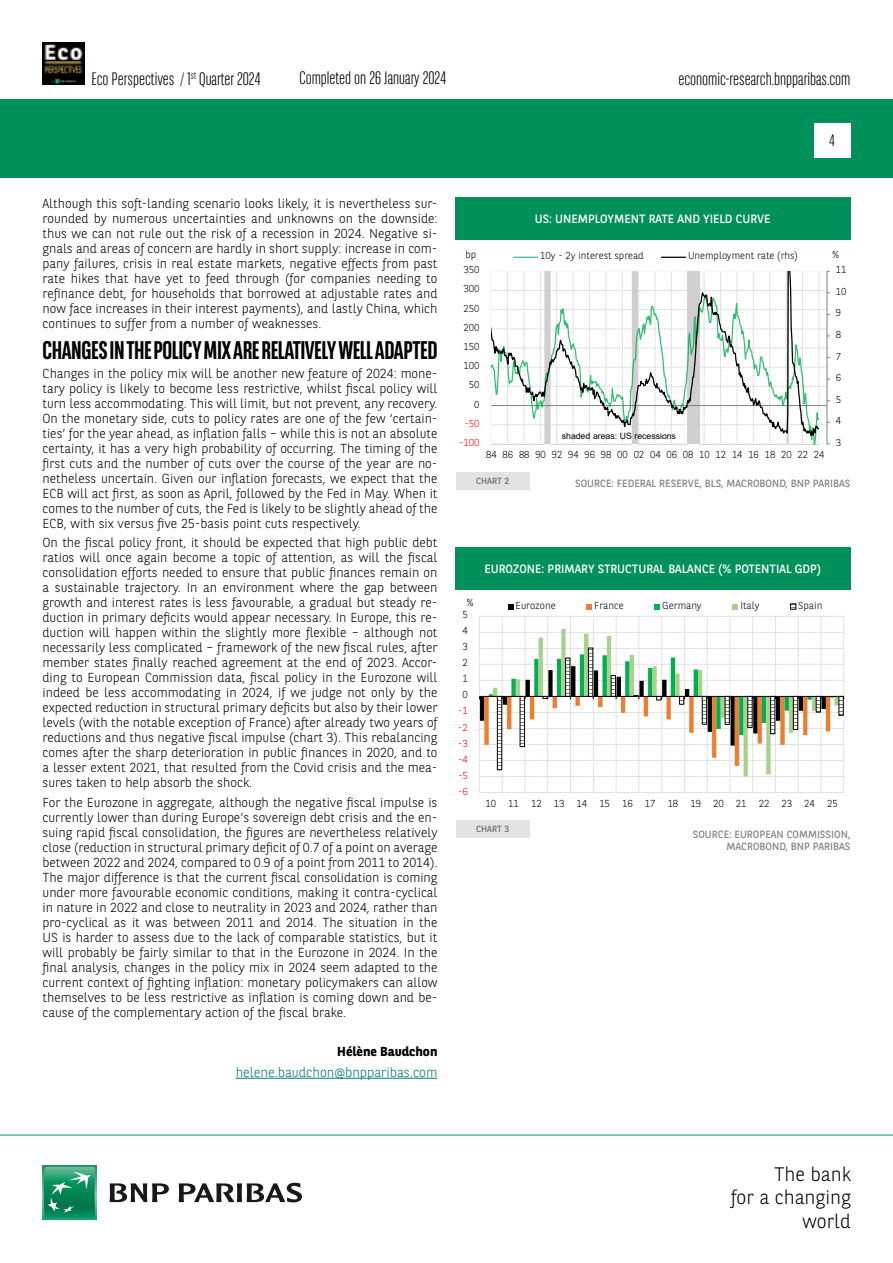
<style>
.page{position:relative;width:893px;height:1263px;background:#fff}
.page>*{position:absolute;margin:0;border:0;box-sizing:border-box;transform-origin:0 0}
.t1{font:700 25.5px "BNPP Sans Condensed";letter-spacing:-.02em;color:#000}
.t2{font:300 19.5px/23.4px "BNPP Sans";color:#000;text-align:right}
.t3{font:300 18px "BNPP Sans Condensed";color:#000}
.t4{font:300 16.5px "BNPP Sans Condensed";color:#000}
.t5{font:300 13.5px "BNPP Sans";color:#00796c}
.t6{font:300 13.05px/15px "BNPP Sans";color:#000;text-align:justify}
.t7{font:700 13.05px "BNPP Sans";color:#000}
.t8{font:12px "BNPP Sans";color:#fff}
.t9{font:10.5px/12.6px "BNPP Sans";color:#878787;text-align:right}
.t10{font:300 10.2px "BNPP Sans";letter-spacing:-.005em;color:#000}
.t11{font:300 10.2px "BNPP Sans";color:#f00}
.t12{font:300 10.05px "BNPP Sans";letter-spacing:-.01em;color:#000}
.t13{font:300 10.05px "BNPP Sans";color:#f00}
.t14{font:9px "BNPP Sans";color:#706f6f}
.t15{font:8.7px "Arial";letter-spacing:-.005em;color:#000}
</style>
<div class="page">
<img style="left:43px;top:43px;width:42px;height:42px">
<div style="left:1px;top:99px;width:892px;height:78px;background:#00915b"></div>
<svg style="left:43px;top:1166px;width:53px;height:53px"></svg>
<svg style="left:44px;top:1167px;width:51px;height:51px;background:#26996e"></svg>
<svg style="left:110px;top:1183px;width:59px;height:19px"></svg>
<svg style="left:179px;top:1183px;width:123px;height:19px"></svg>
<hr style="left:0;top:1135px;width:893px;height:1px;background:#00915b">
<div style="left:814px;top:123px;width:36px;height:34px;background:#fff"></div>
<hr style="left:236px;top:1078px;width:201px;height:1px;background:#00796c">
<svg style="left:820px;top:271px;width:10px;height:174px"></svg>
<hr style="left:491px;top:405px;width:336px;height:1px;background:#7f7f7f">
<svg style="left:491px;top:271px;width:329px;height:174px"></svg>
<svg style="left:514px;top:257px;width:24px;height:1px"></svg>
<svg style="left:661px;top:257px;width:24px;height:1px"></svg>
<div style="left:455px;top:198px;width:395px;height:42px;background:#00915b"></div>
<div style="left:456px;top:472px;width:73px;height:18px;background:#e3e3e3"></div>
<svg style="left:479px;top:616px;width:365px;height:177px"></svg>
<svg style="left:508px;top:604px;width:5px;height:5px"></svg>
<svg style="left:587px;top:604px;width:5px;height:5px"></svg>
<svg style="left:655px;top:604px;width:5px;height:5px"></svg>
<svg style="left:733px;top:604px;width:5px;height:5px"></svg>
<svg style="left:790px;top:604px;width:6px;height:5px"></svg>
<div style="left:455px;top:547px;width:395px;height:43px;background:#00915b"></div>
<div style="left:456px;top:819px;width:73px;height:18px;background:#e3e3e3"></div>
<h3 class="t3" style="left:91px;top:67px;width:171px">Eco Perspectives / 1<sup>st</sup> Quarter 2024</h3>
<h3 class="t3" style="left:299px;top:66px;width:148px">Completed on 26 January 2024</h3>
<h3 class="t3" style="left:678px;top:67px;width:174px">economic-research.bnpparibas.com</h3>
<p class="t4" style="left:830px;top:130px;width:7px">4</p>
<p class="t6" style="left:43px;top:195px;width:396px">Although this soft-landing scenario looks likely, it is nevertheless sur&shy;rounded by numerous uncertainties and unknowns on the downside: thus we can not rule out the risk of a recession in 2024. Negative si&shy;gnals and areas of concern are hardly in short supply: increase in com&shy;pany failures, crisis in real estate markets, negative effects from past rate hikes that have yet to feed through (for companies needing to refinance debt, for households that borrowed at adjustable rates and now face increases in their interest payments), and lastly China, which continues to suffer from a number of weaknesses.</p>
<h1 class="t1" style="left:43px;top:335px;width:396px">CHANGES IN THE POLICY MIX ARE RELATIVELY WELL ADAPTED</h1>
<p class="t6" style="left:43px;top:365px;width:396px">Changes in the policy mix will be another new feature of 2024: mone&shy;tary policy is likely to become less restrictive, whilst fiscal policy will turn less accommodating. This will limit, but not prevent, any recovery.<br>On the monetary side, cuts to policy rates are one of the few ‘certain&shy;ties’ for the year ahead, as inflation falls – while this is not an absolute certainty, it has a very high probability of occurring. The timing of the first cuts and the number of cuts over the course of the year are no&shy;netheless uncertain. Given our inflation forecasts, we expect that the ECB will act first, as soon as April, followed by the Fed in May. When it comes to the number of cuts, the Fed is likely to be slightly ahead of the ECB, with six versus five 25-basis point cuts respectively.</p>
<p class="t6" style="left:43px;top:535px;width:396px">On the fiscal policy front, it should be expected that high public debt ratios will once again become a topic of attention, as will the fiscal consolidation efforts needed to ensure that public finances remain on a sustainable trajectory. In an environment where the gap between growth and interest rates is less favourable, a gradual but steady re&shy;duction in primary deficits would appear necessary. In Europe, this re&shy;duction will happen within the slightly more flexible – although not necessarily less complicated – framework of the new fiscal rules, after member states finally reached agreement at the end of 2023. Accor&shy;ding to European Commission data, fiscal policy in the Eurozone will indeed be less accommodating in 2024, if we judge not only by the expected reduction in structural primary deficits but also by their lower levels (with the notable exception of France) after already two years of reductions and thus negative fiscal impulse (chart 3). This rebalancing comes after the sharp deterioration in public finances in 2020, and to a lesser extent 2021, that resulted from the Covid crisis and the mea&shy;sures taken to help absorb the shock.</p>
<p class="t6" style="left:43px;top:794px;width:396px">For the Eurozone in aggregate, although the negative fiscal impulse is currently lower than during Europe’s sovereign debt crisis and the en&shy;suing rapid fiscal consolidation, the figures are nevertheless relatively close (reduction in structural primary deficit of 0.7 of a point on average between 2022 and 2024, compared to 0.9 of a point from 2011 to 2014).<br>The major difference is that the current fiscal consolidation is coming under more favourable economic conditions, making it contra-cyclical in nature in 2022 and close to neutrality in 2023 and 2024, rather than pro-cyclical as it was between 2011 and 2014. The situation in the US is harder to assess due to the lack of comparable statistics, but it will probably be fairly similar to that in the Eurozone in 2024. In the final analysis, changes in the policy mix in 2024 seem adapted to the current context of fighting inflation: monetary policymakers can allow themselves to be less restrictive as inflation is coming down and be&shy;cause of the complementary action of the fiscal brake.</p>
<p class="t7" style="left:337px;top:1043px;width:102px">Hélène Baudchon</p>
<p class="t5" style="left:236px;top:1063px;width:203px">helene.baudchon@bnpparibas.com</p>
<p class="t8" style="left:535px;top:211px;width:237px">US: UNEMPLOYMENT RATE AND YIELD CURVE</p>
<p class="t12" style="left:465px;top:248px;width:12px">bp</p>
<p class="t12" style="left:540px;top:249px;width:105px">10y - 2y interest spread</p>
<p class="t12" style="left:688px;top:249px;width:112px">Unemployment rate (rhs)</p>
<p class="t12" style="left:464px;top:263px;width:18px">350</p>
<p class="t12" style="left:464px;top:282px;width:18px">300</p>
<p class="t12" style="left:464px;top:301px;width:18px">250</p>
<p class="t12" style="left:464px;top:320px;width:18px">200</p>
<p class="t12" style="left:464px;top:340px;width:18px">150</p>
<p class="t12" style="left:464px;top:359px;width:18px">100</p>
<p class="t12" style="left:469px;top:378px;width:12px">50</p>
<p class="t12" style="left:474px;top:397px;width:7px">0</p>
<p class="t13" style="left:465px;top:416px;width:16px">-50</p>
<p class="t13" style="left:459px;top:436px;width:22px">-100</p>
<p class="t15" style="left:562px;top:430px;width:116px">shaded areas: US recessions</p>
<p class="t12" style="left:486px;top:448px;width:340px">84 86 88 90 92 94 96 98 00 02 04 06 08 10 12 14 16 18 20 22 24</p>
<p class="t12" style="left:832px;top:248px;width:8px">%</p>
<p class="t12" style="left:836px;top:263px;width:12px">11</p>
<p class="t12" style="left:836px;top:284px;width:12px">10</p>
<p class="t12" style="left:836px;top:306px;width:7px">9</p>
<p class="t12" style="left:836px;top:328px;width:7px">8</p>
<p class="t12" style="left:836px;top:349px;width:7px">7</p>
<p class="t12" style="left:836px;top:371px;width:7px">6</p>
<p class="t12" style="left:836px;top:392px;width:7px">5</p>
<p class="t12" style="left:836px;top:414px;width:7px">4</p>
<p class="t12" style="left:836px;top:436px;width:7px">3</p>
<p class="t14" style="left:476px;top:475px;width:35px">CHART 2</p>
<p class="t9" style="left:575px;top:477px;width:277px">SOURCE: FEDERAL RESERVE, BLS, MACROBOND, BNP PARIBAS</p>
<p class="t8" style="left:484px;top:561px;width:338px">EUROZONE: PRIMARY STRUCTURAL BALANCE (% POTENTIAL GDP)</p>
<p class="t10" style="left:467px;top:595px;width:8px">%</p>
<p class="t10" style="left:516px;top:598px;width:42px">Eurozone</p>
<p class="t10" style="left:594px;top:598px;width:31px">France</p>
<p class="t10" style="left:662px;top:598px;width:41px">Germany</p>
<p class="t10" style="left:740px;top:598px;width:21px">Italy</p>
<p class="t10" style="left:798px;top:598px;width:26px">Spain</p>
<p class="t10" style="left:462px;top:608px;width:7px">5</p>
<p class="t10" style="left:462px;top:624px;width:7px">4</p>
<p class="t10" style="left:462px;top:640px;width:7px">3</p>
<p class="t10" style="left:462px;top:656px;width:7px">2</p>
<p class="t10" style="left:462px;top:672px;width:7px">1</p>
<p class="t10" style="left:462px;top:688px;width:7px">0</p>
<p class="t11" style="left:458px;top:704px;width:11px">-1</p>
<p class="t11" style="left:458px;top:720px;width:11px">-2</p>
<p class="t11" style="left:458px;top:736px;width:11px">-3</p>
<p class="t11" style="left:458px;top:752px;width:11px">-4</p>
<p class="t11" style="left:458px;top:768px;width:11px">-5</p>
<p class="t11" style="left:458px;top:784px;width:11px">-6</p>
<p class="t10" style="left:485px;top:796px;width:354px">10 11 12 13 14 15 16 17 18 19 20 21 22 23 24 25</p>
<p class="t14" style="left:476px;top:823px;width:35px">CHART 3</p>
<p class="t9" style="left:693px;top:827px;width:159px">SOURCE: EUROPEAN COMMISSION,<br>MACROBOND, BNP PARIBAS</p>
<h2 class="t2" style="left:731px;top:1161px;width:122px">The bank<br>for a changing world</h2>
</div>
